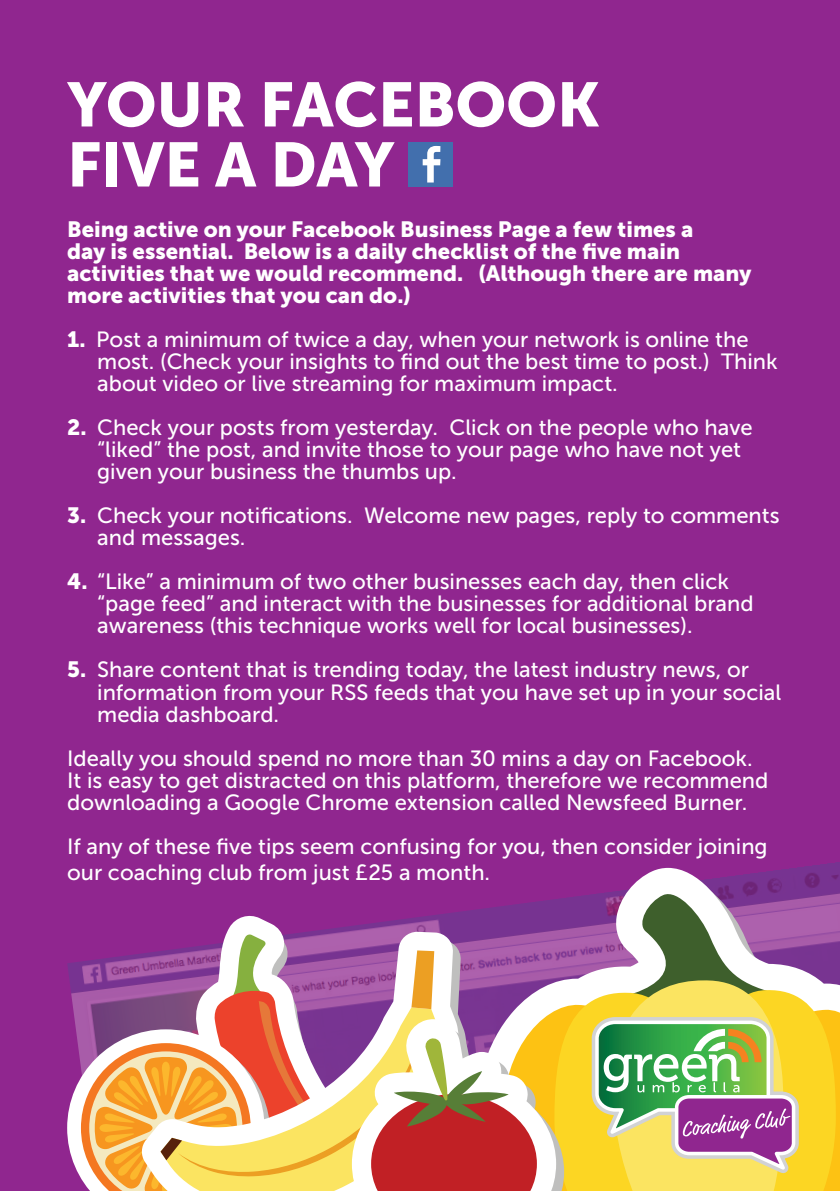
<style>
.page{position:relative;width:840px;height:1191px;background:#fff}
.page>*{position:absolute;margin:0;border:0;box-sizing:border-box;transform-origin:0 0}
.t1{font:62px/60px "Museo Sans 900";color:#fff}
.t2{font:22px/22px "Museo Sans 500";color:#fff}
.t3{font:22px/22px "Museo Sans 900";color:#fff}
.s1{font-family:"Museo Sans 900"}
</style>
<div class="page">
<div style="left:0;top:0;width:839px;height:1191px;background:#90268f"></div>
<div style="left:408px;top:142px;width:45px;height:44px;background:#426fad"></div>
<svg style="left:422px;top:146px;width:18px;height:36px"></svg>
<svg style="left:630px;top:868px;width:209px;height:20px"></svg>
<svg style="left:67px;top:888px;width:772px;height:303px;background:#c39586"></svg>
<h1 class="t1" style="left:67px;top:74px;width:534px">YOUR FACEBOOK<br>FIVE A DAY</h1>
<p class="t3" style="left:67px;top:218px;width:685px">Being active on your Facebook Business Page a few times a<br>day is essential. Below is a daily checklist of the five main activities that we would recommend. (Although there are many more activities that you can do.)</p>
<p class="t2" style="left:97px;top:329px;width:681px;text-indent:-30px"><span class="s1">1.</span> Post a minimum of twice a day, when your network is online the most. (Check your insights to find out the best time to post.) Think about video or live streaming for maximum impact.</p>
<p class="t2" style="left:97px;top:417px;width:656px;text-indent:-30px"><span class="s1">2.</span> Check your posts from yesterday. Click on the people who have “liked” the post, and invite those to your page who have not yet given your business the thumbs up.</p>
<p class="t2" style="left:97px;top:505px;width:683px;text-indent:-30px"><span class="s1">3.</span> Check your notifications. Welcome new pages, reply to comments and messages.</p>
<p class="t2" style="left:97px;top:571px;width:657px;text-indent:-30px"><span class="s1">4.</span> “Like” a minimum of two other businesses each day, then click “page feed” and interact with the businesses for additional brand awareness (this technique works well for local businesses).</p>
<p class="t2" style="left:97px;top:659px;width:685px;text-indent:-30px"><span class="s1">5.</span> Share content that is trending today, the latest industry news, or information from your RSS feeds that you have set up in your social media dashboard.</p>
<p class="t2" style="left:67px;top:747px;width:702px">Ideally you should spend no more than 30 mins a day on Facebook.<br>It is easy to get distracted on this platform, therefore we recommend downloading a Google Chrome extension called Newsfeed Burner.</p>
<p class="t2" style="left:67px;top:833px;width:701px;line-height:26px">If any of these five tips seem confusing for you, then consider joining our coaching club from just £25 a month.</p>
</div>
